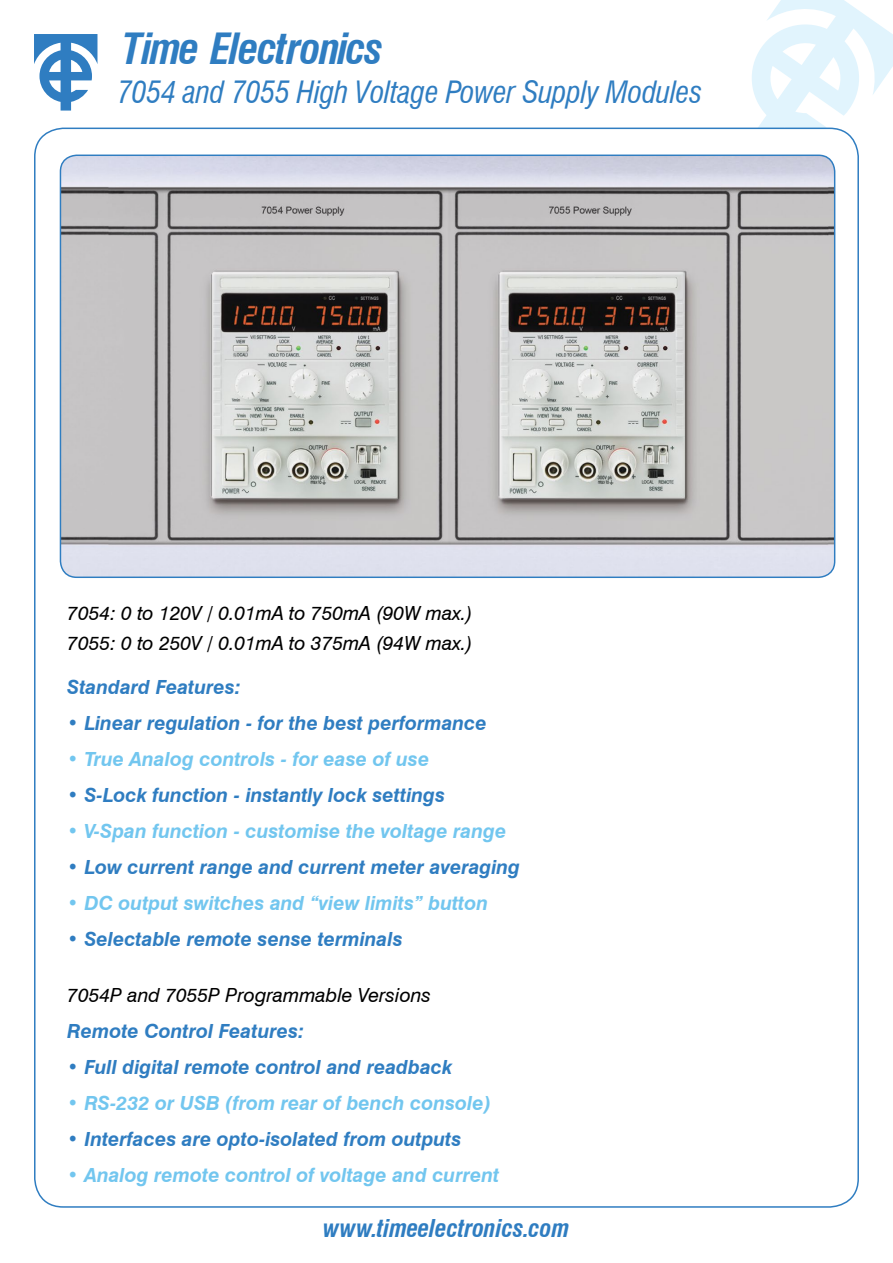
<style>
.page{position:relative;width:893px;height:1263px;background:#fff}
.page>*{position:absolute;margin:0;border:0;box-sizing:border-box;transform-origin:0 0}
.t1{font:italic 700 condensed 42px "Swiss 721 BT";letter-spacing:-.035em;color:#2f7dc1}
.t2{font:italic condensed 30px "Swiss 721 BT";letter-spacing:-.01em;color:#2f7dc1}
.t3{font:italic 700 condensed 24px "Swiss 721 BT";color:#2f7dc1}
.t4{font:italic 700 19.5px "Swiss 721 BT";color:#2f7dc1}
.t5{font:italic 700 19.5px "Swiss 721 BT";color:#72c6ef}
.t6{font:italic 19.5px "Swiss 721 BT";color:#000}
</style>
<div class="page">
<svg style="left:746px;top:0;width:147px;height:142px"></svg>
<svg style="left:34px;top:34px;width:63px;height:77px"></svg>
<div style="left:35px;top:128px;width:823px;height:1079px;background:#fff;border-radius:29px"></div>
<img style="left:60px;top:155px;width:775px;height:422px">
<p class="t1" style="left:123px;top:24px;width:262px">Time Electronics</p>
<p class="t2" style="left:117px;top:74px;width:587px">7054 and 7055 High Voltage Power Supply Modules</p>
<p class="t6" style="left:67px;top:601px;width:407px">7054: 0 to 120V / 0.01mA to 750mA (90W max.)</p>
<p class="t6" style="left:67px;top:631px;width:407px">7055: 0 to 250V / 0.01mA to 375mA (94W max.)</p>
<p class="t4" style="left:67px;top:675px;width:175px">Standard Features:</p>
<p class="t4" style="left:67px;top:711px;width:421px">• Linear regulation - for the best performance</p>
<p class="t5" style="left:67px;top:747px;width:364px">• True Analog controls - for ease of use</p>
<p class="t4" style="left:67px;top:783px;width:379px">• S-Lock function - instantly lock settings</p>
<p class="t5" style="left:67px;top:819px;width:441px">• V-Span function - customise the voltage range</p>
<p class="t4" style="left:67px;top:855px;width:454px">• Low current range and current meter averaging</p>
<p class="t5" style="left:67px;top:891px;width:422px">• DC output switches and “view limits” button</p>
<p class="t4" style="left:67px;top:927px;width:337px">• Selectable remote sense terminals</p>
<p class="t6" style="left:67px;top:983px;width:365px">7054P and 7055P Programmable Versions</p>
<p class="t4" style="left:67px;top:1019px;width:238px">Remote Control Features:</p>
<p class="t4" style="left:67px;top:1055px;width:386px">• Full digital remote control and readback</p>
<p class="t5" style="left:67px;top:1091px;width:425px">• RS-232 or USB (from rear of bench console)</p>
<p class="t4" style="left:67px;top:1127px;width:396px">• Interfaces are opto-isolated from outputs</p>
<p class="t5" style="left:67px;top:1163px;width:433px">• Analog remote control of voltage and current</p>
<p class="t3" style="left:323px;top:1214px;width:248px">www.timeelectronics.com</p>
</div>
